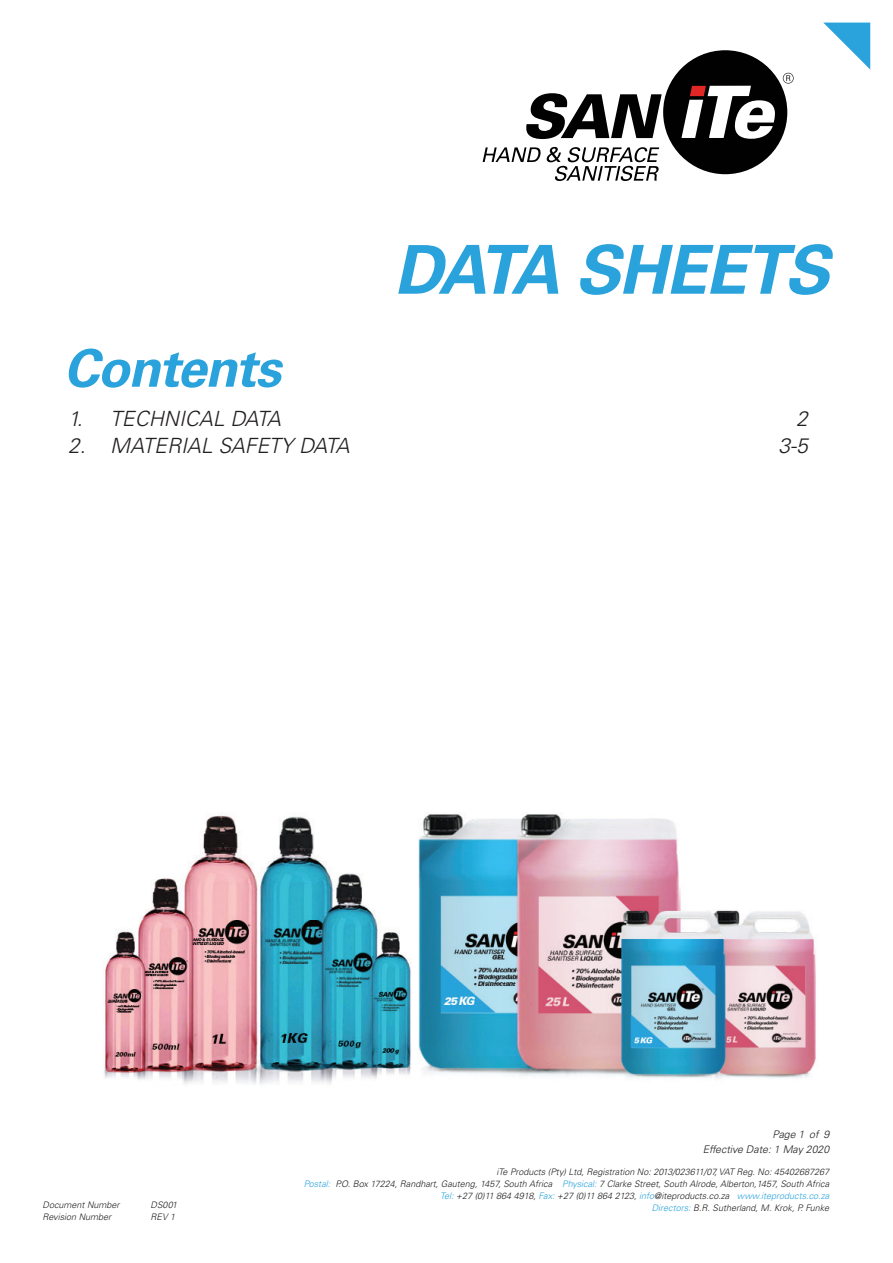
<style>
.page{position:relative;width:893px;height:1263px;background:#fff}
.page>*{position:absolute;margin:0;border:0;box-sizing:border-box;transform-origin:0 0}
.t1{font:italic 700 67.5px "Univers LT Std";letter-spacing:-.025em;color:#2aa2db}
.t2{font:italic 700 52.5px "Univers LT Std";letter-spacing:-.025em;color:#2aa2db}
.t3{font:italic 300 21px "Univers LT Std";color:#231f20}
.t4{font:italic 300 10.5px "Univers LT Std";color:#231f20}
.t5{font:italic 300 9px/12px "Univers LT Std";color:#231f20;text-align:right}
.s1{color:#2aa2db}
</style>
<div class="page">
<svg style="left:824px;top:23px;width:46px;height:46px"></svg>
<svg style="left:783px;top:73px;width:11px;height:11px"></svg>
<div style="left:663px;top:50px;width:124px;height:124px;background:#010101;border-radius:50%"></div>
<svg style="left:681px;top:86px;width:94px;height:53px"></svg>
<svg style="left:526px;top:93px;width:136px;height:46px"></svg>
<svg style="left:483px;top:147px;width:176px;height:34px"></svg>
<img style="left:104px;top:813px;width:712px;height:271px">
<h1 class="t1" style="left:394px;top:230px;width:437px">DATA SHEETS</h1>
<h2 class="t2" style="left:64px;top:337px;width:219px">Contents</h2>
<h3 class="t3" style="left:68px;top:406px;width:214px">1. TECHNICAL DATA</h3>
<h3 class="t3" style="left:796px;top:406px;width:13px">2</h3>
<h3 class="t3" style="left:68px;top:433px;width:283px">2. MATERIAL SAFETY DATA</h3>
<h3 class="t3" style="left:779px;top:433px;width:31px">3-5</h3>
<p class="t4" style="left:773px;top:1128px;width:58px">Page 1 of 9</p>
<p class="t5" style="left:43px;top:1199px;width:79px">Document Number</p>
<p class="t5" style="left:151px;top:1199px;width:28px">DS001</p>
<p class="t5" style="left:43px;top:1211px;width:70px">Revision Number</p>
<p class="t5" style="left:151px;top:1211px;width:26px">REV 1</p>
<p class="t4" style="left:703px;top:1143px;width:128px">Effective Date: 1 May 2020</p>
<p class="t5" style="left:304px;top:1166px;width:527px">iTe Products (Pty) Ltd, Registration No: 2013/023611/07, VAT Reg. No: 45402687267<br><span class="s1">Postal:</span> P.O. Box 17224, Randhart, Gauteng, 1457, South Africa <span class="s1">Physical:</span> 7 Clarke Street, South Alrode, Alberton,1457, South Africa <span class="s1">Tel:</span> +27 (0)11 864 4918, <span class="s1">Fax:</span> +27 (0)11 864 2123, <span class="s1">info</span>@iteproducts.co.za <span class="s1">www.iteproducts.co.za<br>Directors:</span> B.R. Sutherland, M. Krok, P. Funke</p>
</div>
